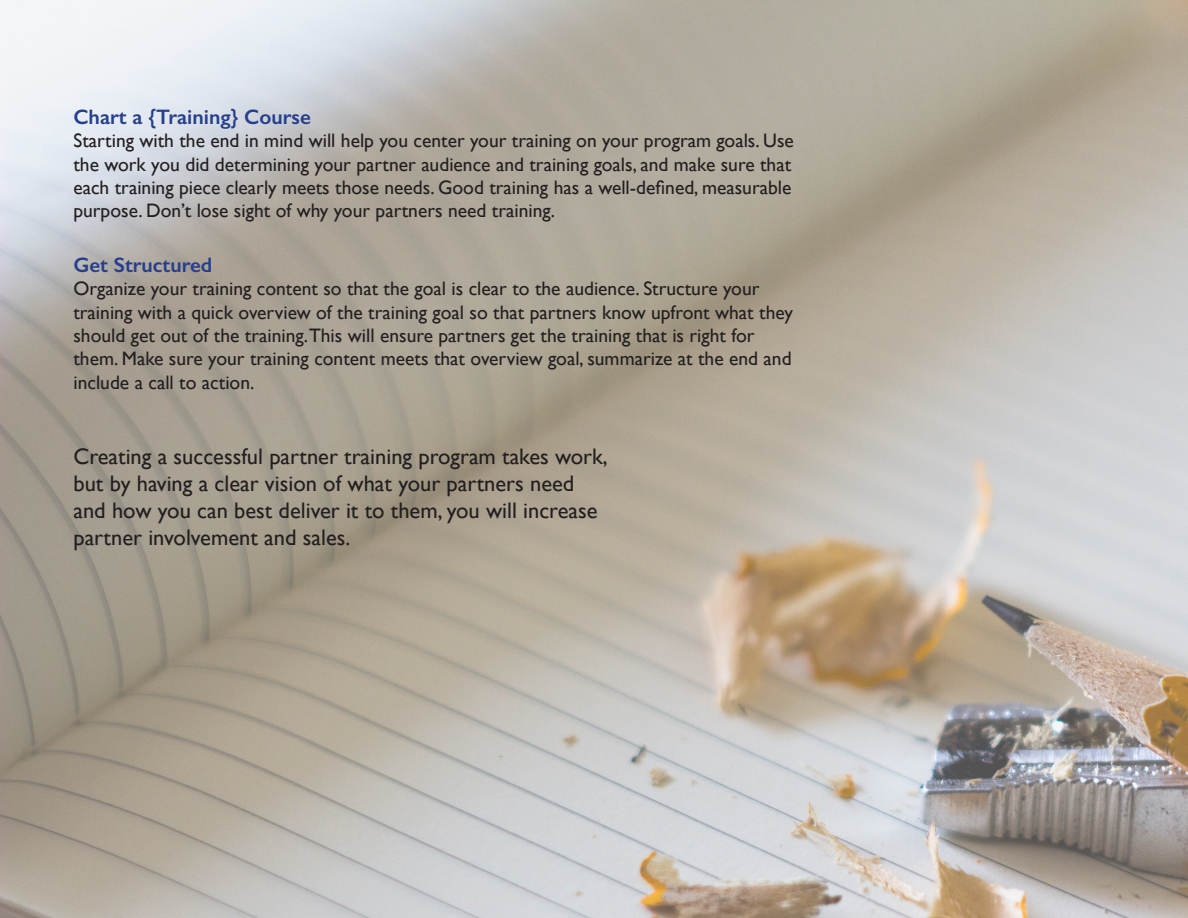
<style>
.page{position:relative;width:1188px;height:918px;background:#fff}
.page>*{position:absolute;margin:0;border:0;box-sizing:border-box;transform-origin:0 0}
.t1{font:22.5px/27px "Gill Sans";color:#231f20}
.t2{font:600 21px "Gill Sans";color:#253f8e}
.t3{font:19.5px/23.4px "Gill Sans";color:#231f20}
</style>
<div class="page">
<img style="left:0;top:0;width:1188px;height:918px">
<p class="t2" style="left:73px;top:104px;width:239px">Chart a {Training} Course</p>
<p class="t3" style="left:73px;top:129px;width:722px">Starting with the end in mind will help you center your training on your program goals. Use the work you did determining your partner audience and training goals, and make sure that each training piece clearly meets those needs. Good training has a well-defined, measurable purpose. Don’t lose sight of why your partners need training.</p>
<p class="t2" style="left:73px;top:252px;width:140px">Get Structured</p>
<p class="t3" style="left:73px;top:277px;width:721px">Organize your training content so that the goal is clear to the audience. Structure your training with a quick overview of the training goal so that partners know upfront what they should get out of the training.This will ensure partners get the training that is right for them. Make sure your training content meets that overview goal, summarize at the end and include a call to action.</p>
<p class="t1" style="left:73px;top:442px;width:536px">Creating a successful partner training program takes work, but by having a clear vision of what your partners need and how you can best deliver it to them, you will increase partner involvement and sales.</p>
</div>
